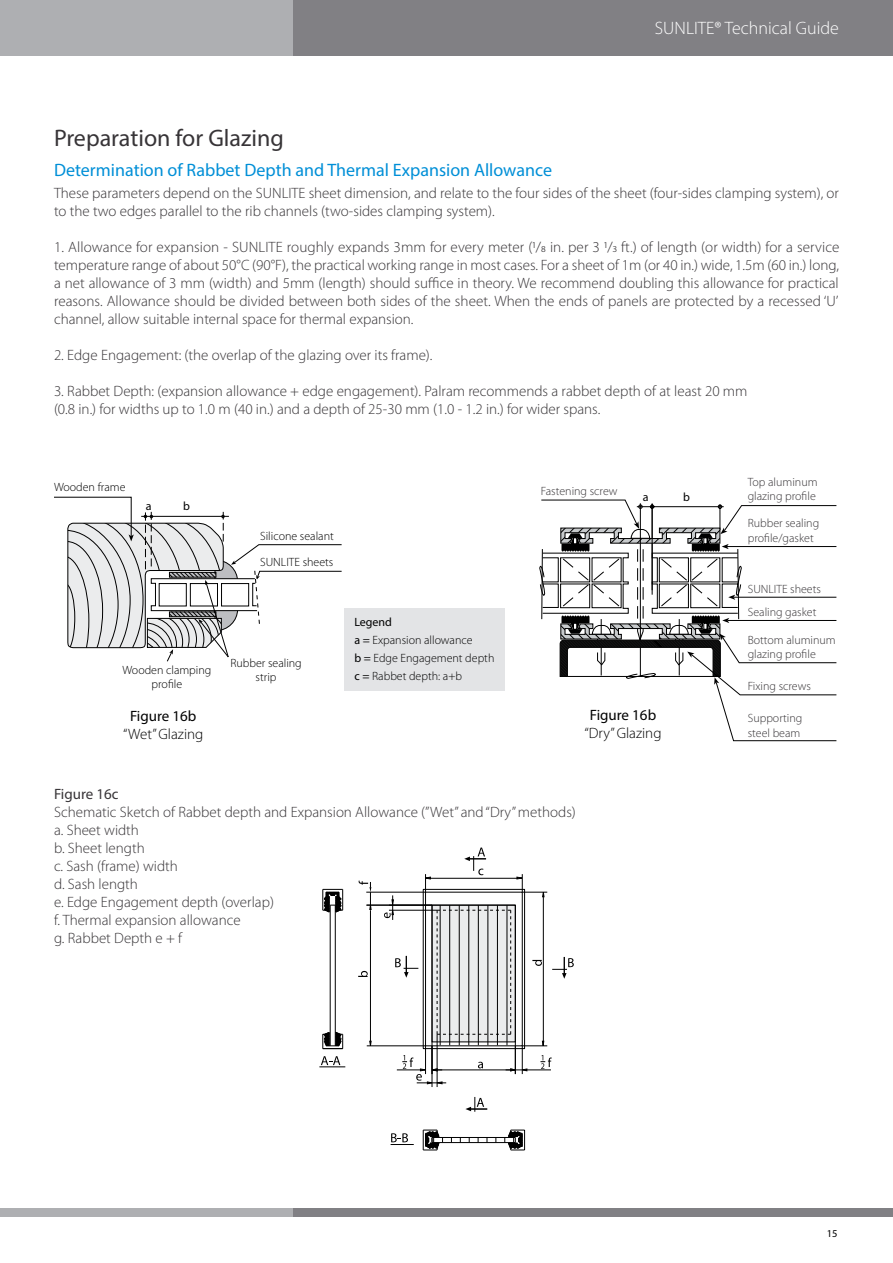
<style>
.page{position:relative;width:893px;height:1263px;background:#fff}
.page>*{position:absolute;margin:0;border:0;box-sizing:border-box;transform-origin:0 0}
.t1{font:24px "Myriad Pro";color:#373437}
.t2{font:18px "Myriad Pro";color:#008fd7}
.t3{font:300 18px "Myriad Pro";color:#fff}
.t4{font:300 15px/18px "Myriad Pro";color:#373437}
.t5{font:300 15px "Myriad Pro";color:#000}
.t6{font:15px "Myriad Pro";color:#000}
.t7{font:15px "Myriad Pro";color:#373437}
.t8{font:300 12px/14.4px "Myriad Pro";color:#373437}
.t9{font:300 12px/18px "Myriad Pro";color:#000;text-align:center}
.t10{font:12px "Myriad Pro";color:#000}
.t11{font:10.5px "Myriad Pro";color:#000}
.s1{font-weight:400}
</style>
<div class="page">
<div style="left:293px;top:0;width:600px;height:55px;background:#818084"></div>
<div style="left:0;top:0;width:293px;height:55px;background:#aeafb2"></div>
<div style="left:293px;top:1208px;width:600px;height:8px;background:#818084"></div>
<div style="left:0;top:1208px;width:293px;height:8px;background:#aeafb2"></div>
<div style="left:344px;top:608px;width:161px;height:83px;background:#e3e4e6"></div>
<svg style="left:54px;top:496px;width:288px;height:166px"></svg>
<svg style="left:539px;top:499px;width:298px;height:242px"></svg>
<hr style="left:423px;top:889px;width:102px;height:1px;background:#000">
<hr style="left:524px;top:889px;width:1px;height:159px;background:#000">
<hr style="left:522px;top:892px;width:1px;height:154px;background:#000">
<hr style="left:431px;top:878px;width:86px;height:1px;background:#000">
<svg style="left:423px;top:874px;width:8px;height:18px"></svg>
<hr style="left:543px;top:897px;width:1px;height:144px;background:#000">
<svg style="left:516px;top:874px;width:31px;height:23px"></svg>
<svg style="left:325px;top:892px;width:197px;height:256px"></svg>
<svg style="left:323px;top:889px;width:20px;height:23px"></svg>
<svg style="left:358px;top:971px;width:10px;height:6px"></svg>
<svg style="left:359px;top:880px;width:13px;height:30px"></svg>
<svg style="left:532px;top:960px;width:10px;height:6px"></svg>
<svg style="left:384px;top:895px;width:10px;height:25px"></svg>
<svg style="left:323px;top:1032px;width:20px;height:17px"></svg>
<hr style="left:440px;top:905px;width:1px;height:140px;background:#000">
<hr style="left:449px;top:905px;width:1px;height:140px;background:#000">
<hr style="left:459px;top:905px;width:1px;height:140px;background:#000">
<hr style="left:468px;top:905px;width:1px;height:140px;background:#000">
<hr style="left:478px;top:905px;width:1px;height:140px;background:#000">
<hr style="left:487px;top:905px;width:1px;height:140px;background:#000">
<hr style="left:497px;top:905px;width:1px;height:140px;background:#000">
<hr style="left:507px;top:905px;width:1px;height:140px;background:#000">
<svg style="left:423px;top:1130px;width:102px;height:21px"></svg>
<svg style="left:319px;top:1056px;width:26px;height:11px"></svg>
<svg style="left:391px;top:1133px;width:23px;height:12px"></svg>
<svg style="left:397px;top:1041px;width:155px;height:43px"></svg>
<svg style="left:464px;top:847px;width:22px;height:28px"></svg>
<svg style="left:395px;top:956px;width:23px;height:22px"></svg>
<svg style="left:465px;top:1097px;width:22px;height:15px"></svg>
<svg style="left:552px;top:957px;width:22px;height:22px"></svg>
<p class="t3" style="left:655px;top:18px;width:186px">SUNLITE® Technical Guide</p>
<h1 class="t1" style="left:54px;top:123px;width:231px">Preparation for Glazing</h1>
<p class="t2" style="left:54px;top:159px;width:500px">Determination of Rabbet Depth and Thermal Expansion Allowance</p>
<p class="t4" style="left:54px;top:184px;width:786px">These parameters depend on the SUNLITE sheet dimension, and relate to the four sides of the sheet (four-sides clamping system), or to the two edges parallel to the rib channels (two-sides clamping system).</p>
<p class="t4" style="left:54px;top:238px;width:787px;text-align:justify">1. Allowance for expansion - SUNLITE roughly expands 3mm for every meter (1/8 in. per 3 1/3 ft.) of length (or width) for a service temperature range of about 50°C (90°F), the practical working range in most cases. For a sheet of 1m (or 40 in.) wide, 1.5m (60 in.) long, a net allowance of 3 mm (width) and 5mm (length) should suffice in theory. We recommend doubling this allowance for practical reasons. Allowance should be divided between both sides of the sheet. When the ends of panels are protected by a recessed ‘U’ channel, allow suitable internal space for thermal expansion.</p>
<p class="t4" style="left:54px;top:346px;width:380px">2. Edge Engagement: (the overlap of the glazing over its frame).</p>
<p class="t4" style="left:54px;top:382px;width:695px">3. Rabbet Depth: (expansion allowance + edge engagement). Palram recommends a rabbet depth of at least 20 mm (0.8 in.) for widths up to 1.0 m (40 in.) and a depth of 25-30 mm (1.0 - 1.2 in.) for wider spans.</p>
<p class="t9" style="left:54px;top:478px;width:73px">Wooden frame</p>
<p class="t10" style="left:146px;top:499px;width:7px">a</p>
<p class="t10" style="left:183px;top:499px;width:8px">b</p>
<p class="t9" style="left:260px;top:527px;width:75px">Silicone sealant</p>
<p class="t9" style="left:260px;top:554px;width:75px">SUNLITE sheets</p>
<p class="t9" style="left:122px;top:663px;width:90px;line-height:14.4px">Wooden clamping profile</p>
<p class="t9" style="left:230px;top:656px;width:73px;line-height:14.4px">Rubber sealing strip</p>
<p class="t6" style="left:130px;top:707px;width:68px">Figure 16b</p>
<p class="t5" style="left:123px;top:726px;width:82px">“Wet” Glazing</p>
<p class="t9" style="left:354px;top:613px;width:141px;text-align:left"><span class="s1">Legend<br>a =</span> Expansion allowance<br><span class="s1">b =</span> Edge Engagement depth <span class="s1">c =</span> Rabbet depth: a+b</p>
<p class="t8" style="left:541px;top:484px;width:78px">Fastening screw</p>
<p class="t8" style="left:748px;top:475px;width:71px">Top aluminum glazing profile</p>
<p class="t10" style="left:683px;top:490px;width:8px">b</p>
<p class="t10" style="left:643px;top:490px;width:7px">a</p>
<p class="t8" style="left:748px;top:516px;width:73px">Rubber sealing profile/gasket</p>
<p class="t8" style="left:748px;top:577px;width:75px;line-height:23.4px">SUNLITE sheets<br>Sealing gasket</p>
<p class="t8" style="left:748px;top:633px;width:89px">Bottom aluminum glazing profile</p>
<p class="t6" style="left:590px;top:706px;width:68px">Figure 16b</p>
<p class="t5" style="left:584px;top:725px;width:79px">“Dry” Glazing</p>
<p class="t8" style="left:748px;top:679px;width:65px">Fixing screws</p>
<p class="t8" style="left:748px;top:711px;width:56px">Supporting steel beam</p>
<p class="t7" style="left:54px;top:784px;width:66px">Figure 16c</p>
<p class="t4" style="left:54px;top:803px;width:523px">Schematic Sketch of Rabbet depth and Expansion Allowance (”Wet” and “Dry” methods) a. Sheet width<br>b. Sheet length<br>c. Sash (frame) width<br>d. Sash length<br>e. Edge Engagement depth (overlap)<br>f. Thermal expansion allowance<br>g. Rabbet Depth e + f</p>
<p class="t11" style="left:827px;top:1227px;width:12px">15</p>
</div>
